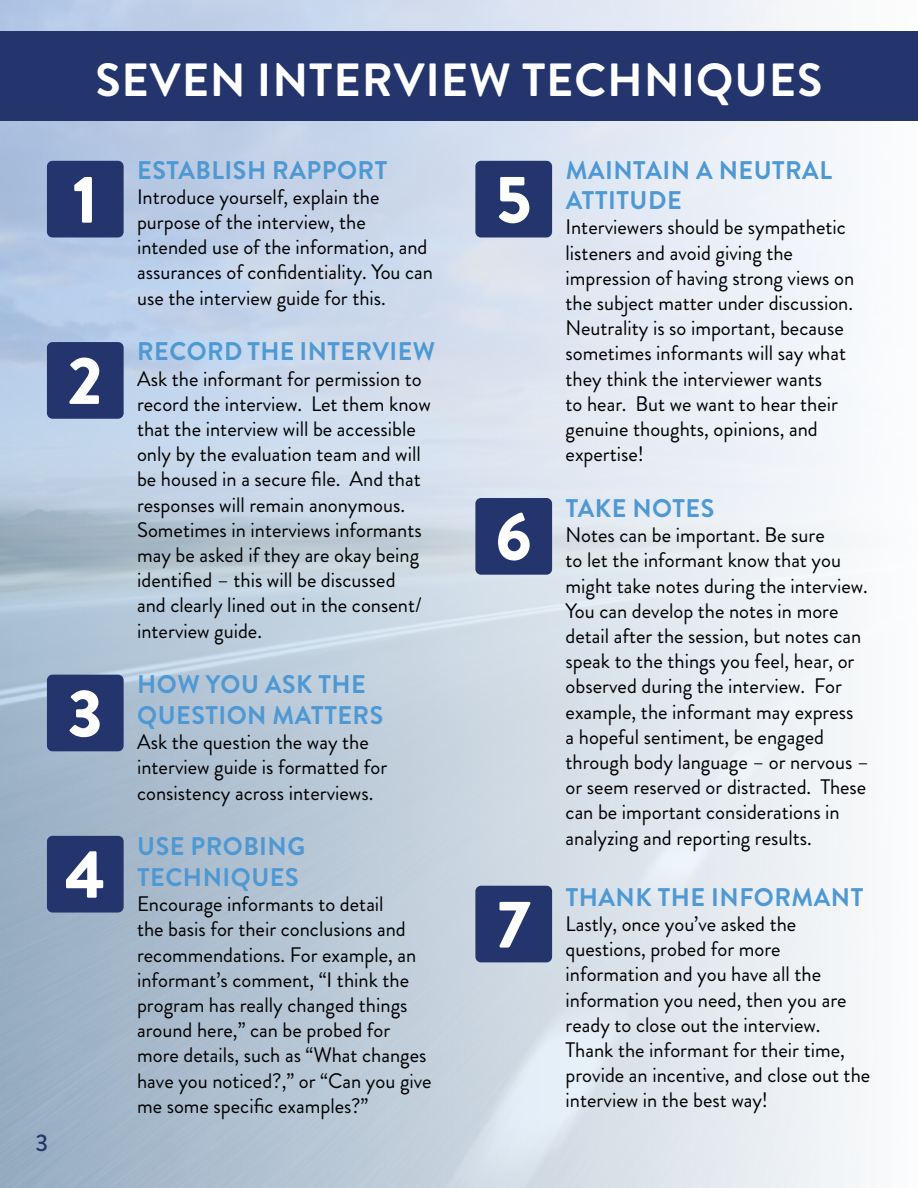
<style>
.page{position:relative;width:918px;height:1188px;background:#fff}
.page>*{position:absolute;margin:0;border:0;box-sizing:border-box;transform-origin:0 0}
.t1{font:900 67.2px "Brandon Grotesque";color:#fff}
.t2{font:700 46.5px "Brandon Grotesque";letter-spacing:.02em;color:#fff}
.t3{font:700 25.5px/30.6px "Brandon Grotesque";letter-spacing:.02em;color:#4e98d3}
.t4{font:500 24px "Brandon Grotesque";color:#23356c}
.t5{font:21px/25.2px "Brandon Grotesque";color:#000}
</style>
<div class="page">
<img style="left:0;top:0;width:860px;height:1188px">
<div style="left:0;top:31px;width:918px;height:90px;background:#23356c"></div>
<div style="left:47px;top:161px;width:77px;height:76px;background:#23356c;border-radius:6px"></div>
<div style="left:47px;top:342px;width:77px;height:77px;background:#23356c;border-radius:6px"></div>
<div style="left:47px;top:675px;width:77px;height:76px;background:#23356c;border-radius:6px"></div>
<div style="left:47px;top:836px;width:77px;height:77px;background:#23356c;border-radius:6px"></div>
<div style="left:475px;top:161px;width:77px;height:76px;background:#23356c;border-radius:6px"></div>
<div style="left:475px;top:498px;width:77px;height:77px;background:#23356c;border-radius:6px"></div>
<div style="left:475px;top:886px;width:77px;height:76px;background:#23356c;border-radius:6px"></div>
<h2 class="t2" style="left:96px;top:48px;width:728px">SEVEN INTERVIEW TECHNIQUES</h2>
<h1 class="t1" style="left:73px;top:152px;width:27px">1</h1>
<h1 class="t1" style="left:68px;top:333px;width:36px">2</h1>
<h1 class="t1" style="left:68px;top:666px;width:36px">3</h1>
<h1 class="t1" style="left:65px;top:827px;width:42px">4</h1>
<p class="t4" style="left:36px;top:1126px;width:14px">3</p>
<p class="t3" style="left:137px;top:155px;width:251px">ESTABLISH RAPPORT</p>
<p class="t5" style="left:137px;top:184px;width:298px">Introduce yourself, explain the purpose of the interview, the intended use of the information, and assurances of confidentiality. You can use the interview guide for this.</p>
<p class="t3" style="left:137px;top:337px;width:300px">RECORD THE INTERVIEW</p>
<p class="t5" style="left:137px;top:366px;width:295px">Ask the informant for permission to record the interview. Let them know that the interview will be accessible only by the evaluation team and will be housed in a secure file. And that responses will remain anonymous.<br>Sometimes in interviews informants may be asked if they are okay being identified – this will be discussed<br>and clearly lined out in the consent/ interview guide.</p>
<p class="t3" style="left:137px;top:670px;width:248px">HOW YOU ASK THE<br>QUESTION MATTERS</p>
<p class="t5" style="left:137px;top:730px;width:252px">Ask the question the way the interview guide is formatted for consistency across interviews.</p>
<p class="t3" style="left:137px;top:832px;width:170px">USE PROBING<br>TECHNIQUES</p>
<p class="t5" style="left:137px;top:892px;width:296px">Encourage informants to detail<br>the basis for their conclusions and recommendations. For example, an informant’s comment, “I think the program has really changed things around here,” can be probed for more details, such as “What changes have you noticed?,” or “Can you give me some specific examples?”</p>
<h1 class="t1" style="left:496px;top:152px;width:37px">5</h1>
<h1 class="t1" style="left:496px;top:489px;width:38px">6</h1>
<h1 class="t1" style="left:497px;top:877px;width:35px">7</h1>
<p class="t3" style="left:566px;top:155px;width:268px">MAINTAIN A NEUTRAL<br>ATTITUDE</p>
<p class="t5" style="left:566px;top:215px;width:290px">Interviewers should be sympathetic listeners and avoid giving the impression of having strong views on the subject matter under discussion.<br>Neutrality is so important, because sometimes informants will say what they think the interviewer wants<br>to hear. But we want to hear their genuine thoughts, opinions, and expertise!</p>
<p class="t3" style="left:566px;top:493px;width:150px">TAKE NOTES</p>
<p class="t5" style="left:566px;top:523px;width:305px">Notes can be important. Be sure<br>to let the informant know that you might take notes during the interview.<br>You can develop the notes in more detail after the session, but notes can speak to the things you feel, hear, or observed during the interview. For example, the informant may express<br>a hopeful sentiment, be engaged through body language – or nervous – or seem reserved or distracted. These can be important considerations in analyzing and reporting results.</p>
<p class="t3" style="left:566px;top:882px;width:299px">THANK THE INFORMANT</p>
<p class="t5" style="left:566px;top:912px;width:306px">Lastly, once you’ve asked the questions, probed for more information and you have all the information you need, then you are ready to close out the interview.<br>Thank the informant for their time, provide an incentive, and close out the interview in the best way!</p>
</div>
